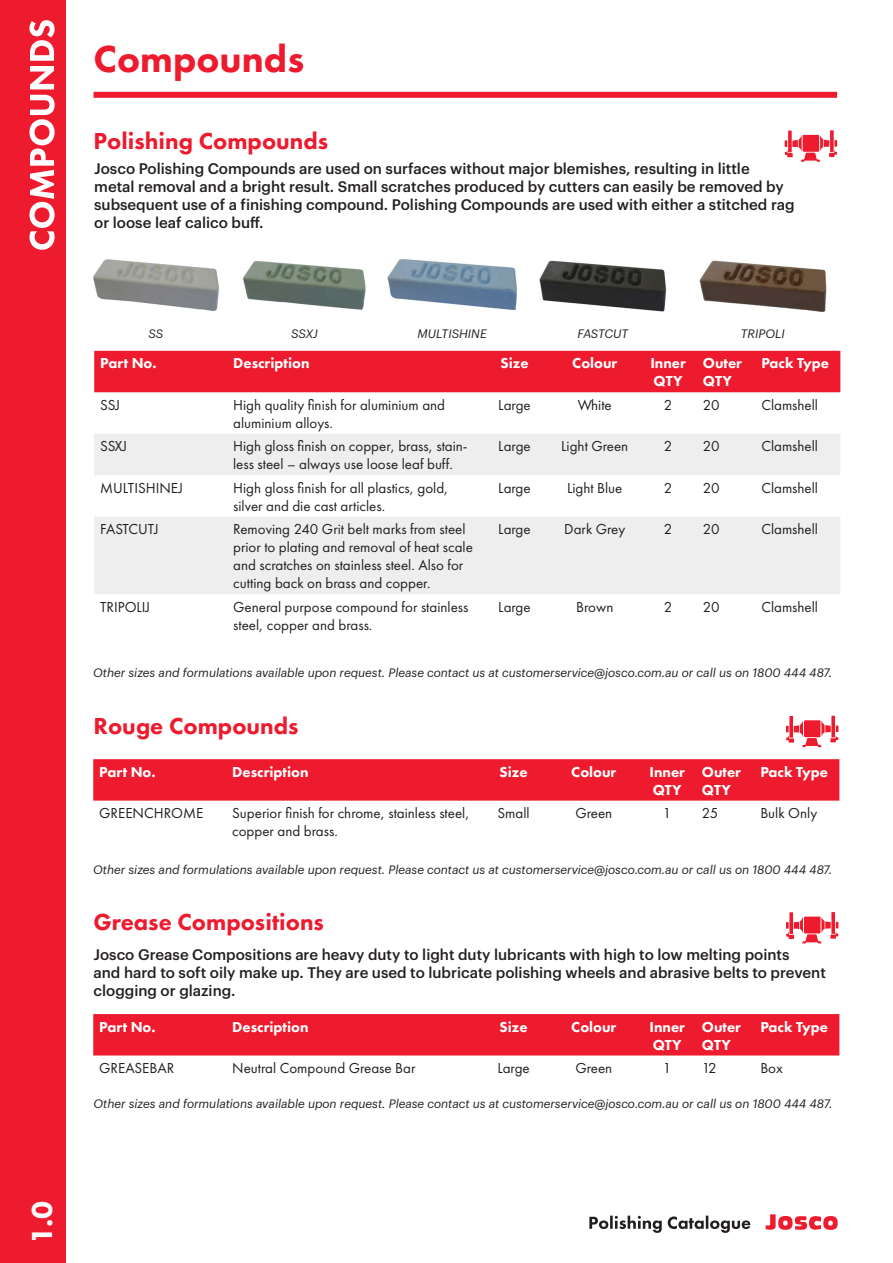
<style>
.page{position:relative;width:893px;height:1263px;background:#fff}
.page>*{position:absolute;margin:0;border:0;box-sizing:border-box;transform-origin:0 0}
.t1{font:800 39px "Futura PT";color:#ed1b2d}
.t2{font:800 30px "Futura PT";color:#fff}
.t3{font:800 24px "Futura PT";color:#ed1b2d}
.t4{font:15px/18px "Futura PT";color:#231f20}
.t5{font:500 15px/18px "Graphik";color:#231f20}
.t6{font:800 15px/18px "Futura PT";color:#fff}
.t7{font:italic 12px "Graphik";color:#231f20}
.t8{font:italic 12px "Graphik";letter-spacing:-.02em;color:#231f20}
</style>
<div class="page">
<div style="left:0;top:0;width:66px;height:1263px;background:#ed1b2d"></div>
<svg style="left:766px;top:1214px;width:72px;height:16px"></svg>
<svg style="left:589px;top:1215px;width:161px;height:18px"></svg>
<svg style="left:789px;top:912px;width:4px;height:22px"></svg>
<svg style="left:831px;top:912px;width:4px;height:22px"></svg>
<svg style="left:786px;top:916px;width:52px;height:27px"></svg>
<svg style="left:789px;top:716px;width:4px;height:22px"></svg>
<svg style="left:831px;top:716px;width:4px;height:21px"></svg>
<svg style="left:786px;top:720px;width:52px;height:27px"></svg>
<img style="left:539px;top:260px;width:127px;height:51px">
<img style="left:699px;top:260px;width:127px;height:51px">
<div style="left:94px;top:92px;width:743px;height:6px;background:#ed1b2d"></div>
<svg style="left:788px;top:130px;width:4px;height:22px"></svg>
<svg style="left:830px;top:130px;width:4px;height:22px"></svg>
<svg style="left:785px;top:135px;width:52px;height:27px"></svg>
<img style="left:243px;top:261px;width:123px;height:49px">
<img style="left:387px;top:259px;width:130px;height:51px">
<img style="left:93px;top:259px;width:126px;height:52px">
<svg style="left:29px;top:20px;width:26px;height:230px"></svg>
<div style="left:93px;top:1014px;width:746px;height:41px;background:#ed1b2d"></div>
<div style="left:93px;top:759px;width:746px;height:42px;background:#ed1b2d"></div>
<div style="left:94px;top:351px;width:746px;height:41px;background:#ed1b2d"></div>
<svg style="left:94px;top:434px;width:746px;height:160px;fill:#eeeeef"></svg>
<h2 class="t2" style="left:23px;top:1244px;width:44px;rotate:-90deg">1.0</h2>
<h1 class="t1" style="left:94px;top:35px;width:212px">Compounds</h1>
<h3 class="t3" style="left:94px;top:126px;width:236px">Polishing Compounds</h3>
<p class="t5" style="left:94px;top:158px;width:702px">Josco Polishing Compounds are used on surfaces without major blemishes, resulting in little<br>metal removal and a bright result. Small scratches produced by cutters can easily be removed by subsequent use of a finishing compound. Polishing Compounds are used with either a stitched rag or loose leaf calico buff.</p>
<p class="t7" style="left:149px;top:325px;width:16px">SS</p>
<p class="t7" style="left:291px;top:325px;width:28px">SSXJ</p>
<p class="t7" style="left:418px;top:325px;width:71px">MULTISHINE</p>
<p class="t8" style="left:577px;top:325px;width:52px">FASTCUT</p>
<p class="t7" style="left:741px;top:325px;width:46px">TRIPOLI</p>
<p class="t6" style="left:100px;top:354px;width:58px">Part No.</p>
<p class="t6" style="left:233px;top:354px;width:78px">Description</p>
<p class="t6" style="left:500px;top:354px;width:30px">Size</p>
<p class="t6" style="left:572px;top:354px;width:47px">Colour</p>
<p class="t6" style="left:650px;top:354px;width:37px">Inner<br>QTY</p>
<p class="t6" style="left:703px;top:354px;width:41px">Outer<br>QTY</p>
<p class="t6" style="left:761px;top:354px;width:69px">Pack Type</p>
<p class="t4" style="left:100px;top:396px;width:21px">SSJ</p>
<p class="t4" style="left:233px;top:396px;width:213px">High quality finish for aluminium and aluminium alloys.</p>
<p class="t4" style="left:498px;top:396px;width:34px">Large</p>
<p class="t4" style="left:578px;top:396px;width:36px">White</p>
<p class="t4" style="left:664px;top:396px;width:10px">2</p>
<p class="t4" style="left:703px;top:396px;width:18px">20</p>
<p class="t4" style="left:761px;top:396px;width:58px">Clamshell</p>
<p class="t4" style="left:100px;top:437px;width:28px">SSXJ</p>
<p class="t4" style="left:233px;top:437px;width:236px">High gloss finish on copper, brass, stain&shy;less steel – always use loose leaf buff.</p>
<p class="t4" style="left:498px;top:437px;width:34px">Large</p>
<p class="t4" style="left:561px;top:437px;width:69px">Light Green</p>
<p class="t4" style="left:664px;top:437px;width:10px">2</p>
<p class="t4" style="left:703px;top:437px;width:18px">20</p>
<p class="t4" style="left:761px;top:437px;width:58px">Clamshell</p>
<p class="t4" style="left:100px;top:478px;width:84px">MULTISHINEJ</p>
<p class="t4" style="left:233px;top:478px;width:217px">High gloss finish for all plastics, gold, silver and die cast articles.</p>
<p class="t4" style="left:498px;top:478px;width:34px">Large</p>
<p class="t4" style="left:567px;top:478px;width:57px">Light Blue</p>
<p class="t4" style="left:664px;top:478px;width:10px">2</p>
<p class="t4" style="left:703px;top:478px;width:18px">20</p>
<p class="t4" style="left:761px;top:478px;width:58px">Clamshell</p>
<p class="t4" style="left:100px;top:520px;width:60px">FASTCUTJ</p>
<p class="t4" style="left:233px;top:520px;width:241px">Removing 240 Grit belt marks from steel prior to plating and removal of heat scale and scratches on stainless steel. Also for cutting back on brass and copper.</p>
<p class="t4" style="left:498px;top:520px;width:34px">Large</p>
<p class="t4" style="left:564px;top:520px;width:63px">Dark Grey</p>
<p class="t4" style="left:664px;top:520px;width:10px">2</p>
<p class="t4" style="left:703px;top:520px;width:18px">20</p>
<p class="t4" style="left:761px;top:520px;width:58px">Clamshell</p>
<p class="t4" style="left:100px;top:597px;width:52px">TRIPOLIJ</p>
<p class="t4" style="left:233px;top:597px;width:237px">General purpose compound for stainless steel, copper and brass.</p>
<p class="t4" style="left:498px;top:597px;width:34px">Large</p>
<p class="t4" style="left:576px;top:597px;width:39px">Brown</p>
<p class="t4" style="left:664px;top:597px;width:10px">2</p>
<p class="t4" style="left:703px;top:597px;width:18px">20</p>
<p class="t4" style="left:761px;top:597px;width:58px">Clamshell</p>
<p class="t7" style="left:93px;top:664px;width:740px">Other sizes and formulations available upon request. Please contact us at customerservice@josco.com.au or call us on 1800 444 487.</p>
<h3 class="t3" style="left:94px;top:711px;width:207px">Rouge Compounds</h3>
<p class="t6" style="left:99px;top:762px;width:58px">Part No.</p>
<p class="t6" style="left:232px;top:762px;width:78px">Description</p>
<p class="t6" style="left:499px;top:762px;width:30px">Size</p>
<p class="t6" style="left:571px;top:762px;width:47px">Colour</p>
<p class="t6" style="left:649px;top:762px;width:37px">Inner<br>QTY</p>
<p class="t6" style="left:702px;top:762px;width:41px">Outer<br>QTY</p>
<p class="t6" style="left:760px;top:762px;width:69px">Pack Type</p>
<p class="t4" style="left:99px;top:804px;width:106px">GREENCHROME</p>
<p class="t4" style="left:232px;top:804px;width:239px">Superior finish for chrome, stainless steel, copper and brass.</p>
<p class="t4" style="left:497px;top:804px;width:34px">Small</p>
<p class="t4" style="left:575px;top:804px;width:38px">Green</p>
<p class="t4" style="left:663px;top:804px;width:10px">1</p>
<p class="t4" style="left:702px;top:804px;width:18px">25</p>
<p class="t4" style="left:760px;top:804px;width:58px">Bulk Only</p>
<p class="t7" style="left:93px;top:860px;width:740px">Other sizes and formulations available upon request. Please contact us at customerservice@josco.com.au or call us on 1800 444 487.</p>
<h3 class="t3" style="left:94px;top:907px;width:232px">Grease Compositions</h3>
<p class="t5" style="left:94px;top:944px;width:734px">Josco Grease Compositions are heavy duty to light duty lubricants with high to low melting points<br>and hard to soft oily make up. They are used to lubricate polishing wheels and abrasive belts to prevent clogging or glazing.</p>
<p class="t6" style="left:99px;top:1017px;width:58px">Part No.</p>
<p class="t6" style="left:232px;top:1017px;width:78px">Description</p>
<p class="t6" style="left:499px;top:1017px;width:30px">Size</p>
<p class="t6" style="left:571px;top:1017px;width:47px">Colour</p>
<p class="t6" style="left:649px;top:1017px;width:37px">Inner<br>QTY</p>
<p class="t6" style="left:702px;top:1017px;width:41px">Outer<br>QTY</p>
<p class="t6" style="left:760px;top:1017px;width:69px">Pack Type</p>
<p class="t4" style="left:99px;top:1059px;width:77px">GREASEBAR</p>
<p class="t4" style="left:232px;top:1059px;width:185px">Neutral Compound Grease Bar</p>
<p class="t4" style="left:497px;top:1059px;width:34px">Large</p>
<p class="t4" style="left:575px;top:1059px;width:38px">Green</p>
<p class="t4" style="left:663px;top:1059px;width:10px">1</p>
<p class="t4" style="left:702px;top:1059px;width:16px">12</p>
<p class="t4" style="left:760px;top:1059px;width:24px">Box</p>
<p class="t7" style="left:94px;top:1095px;width:740px">Other sizes and formulations available upon request. Please contact us at customerservice@josco.com.au or call us on 1800 444 487.</p>
</div>
